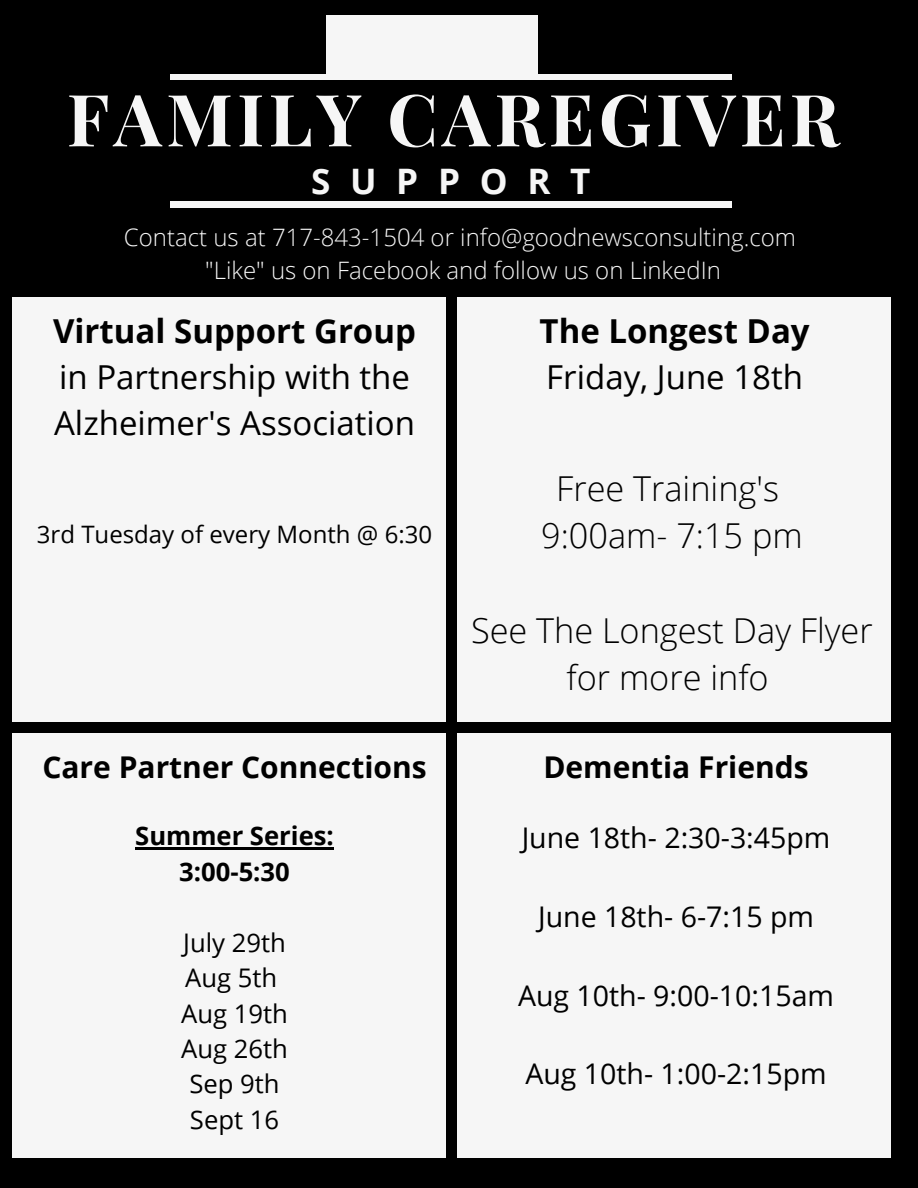
<style>
.page{position:relative;width:918px;height:1188px;background:#000}
.page>*{position:absolute;margin:0;border:0;box-sizing:border-box;transform-origin:0 0}
.t1{font:700 72px "Playfair Display";letter-spacing:.06em;color:#f6f6f6}
.t2{font:700 35.1px "Open Sans";letter-spacing:.56em;color:#f6f6f6}
.t3{font:300 34.35px "Open Sans";color:#000}
.t4{font:33px/46.2px "Open Sans";color:#000}
.t5{font:700 33px "Open Sans";color:#000}
.t6{font:700 30px "Open Sans";color:#000}
.t7{font:28.5px "Open Sans";color:#000}
.t8{font:25.65px "Open Sans";color:#000}
.t9{font:700 25.65px "Open Sans";color:#000}
.t10{font:300 24px "Open Sans";color:#f6f6f6}
.t11{font:24px "Open Sans";color:#000}
.s1{font-weight:700}
</style>
<div class="page">
<div style="left:13px;top:298px;width:433px;height:424px;background:#f6f6f6"></div>
<div style="left:457px;top:298px;width:433px;height:424px;background:#f6f6f6"></div>
<div style="left:13px;top:733px;width:433px;height:424px;background:#f6f6f6"></div>
<div style="left:457px;top:733px;width:433px;height:424px;background:#f6f6f6"></div>
<div style="left:326px;top:16px;width:211px;height:58px;background:#f6f6f6"></div>
<div style="left:170px;top:75px;width:561px;height:5px;background:#f6f6f6"></div>
<div style="left:170px;top:201px;width:562px;height:7px;background:#f6f6f6"></div>
<hr style="left:135px;top:847px;width:199px;height:2px;background:#000">
<p class="t1" style="left:67px;top:69px;width:774px">FAMILY CAREGIVER</p>
<p class="t2" style="left:311px;top:156px;width:281px">SUPPORT</p>
<p class="t10" style="left:124px;top:220px;width:674px">Contact us at 717-843-1504 or info@goodnewsconsulting.com</p>
<p class="t10" style="left:205px;top:253px;width:517px">"Like" us on Facebook and follow us on LinkedIn</p>
<p class="t5" style="left:540px;top:308px;width:272px">The Longest Day</p>
<p class="t4" style="left:546px;top:353px;width:258px">Friday, June 18th</p>
<p class="t4" style="left:53px;top:307px;width:364px"><span class="s1">Virtual Support Group </span>in Partnership with the</p>
<p class="t4" style="left:54px;top:399px;width:362px">Alzheimer's Association</p>
<p class="t11" style="left:37px;top:518px;width:397px">3rd Tuesday of every Month @ 6:30</p>
<p class="t3" style="left:556px;top:465px;width:224px">Free Training's</p>
<p class="t3" style="left:541px;top:512px;width:263px">9:00am- 7:15 pm</p>
<p class="t3" style="left:471px;top:606px;width:403px">See The Longest Day Flyer</p>
<p class="t3" style="left:566px;top:653px;width:204px">for more info</p>
<p class="t6" style="left:42px;top:746px;width:386px">Care Partner Connections</p>
<p class="t6" style="left:543px;top:746px;width:267px">Dementia Friends</p>
<p class="t9" style="left:135px;top:818px;width:200px">Summer Series:</p>
<p class="t9" style="left:179px;top:853px;width:112px">3:00-5:30</p>
<p class="t8" style="left:183px;top:924px;width:104px">July 29th</p>
<p class="t8" style="left:185px;top:960px;width:94px">Aug 5th</p>
<p class="t8" style="left:181px;top:995px;width:108px">Aug 19th</p>
<p class="t8" style="left:181px;top:1031px;width:108px">Aug 26th</p>
<p class="t8" style="left:189px;top:1066px;width:92px">Sep 9th</p>
<p class="t8" style="left:190px;top:1101px;width:91px">Sept 16</p>
<p class="t7" style="left:522px;top:818px;width:310px">June 18th- 2:30-3:45pm</p>
<p class="t7" style="left:538px;top:897px;width:277px">June 18th- 6-7:15 pm</p>
<p class="t7" style="left:518px;top:975px;width:317px">Aug 10th- 9:00-10:15am</p>
<p class="t7" style="left:525px;top:1054px;width:303px">Aug 10th- 1:00-2:15pm</p>
</div>
